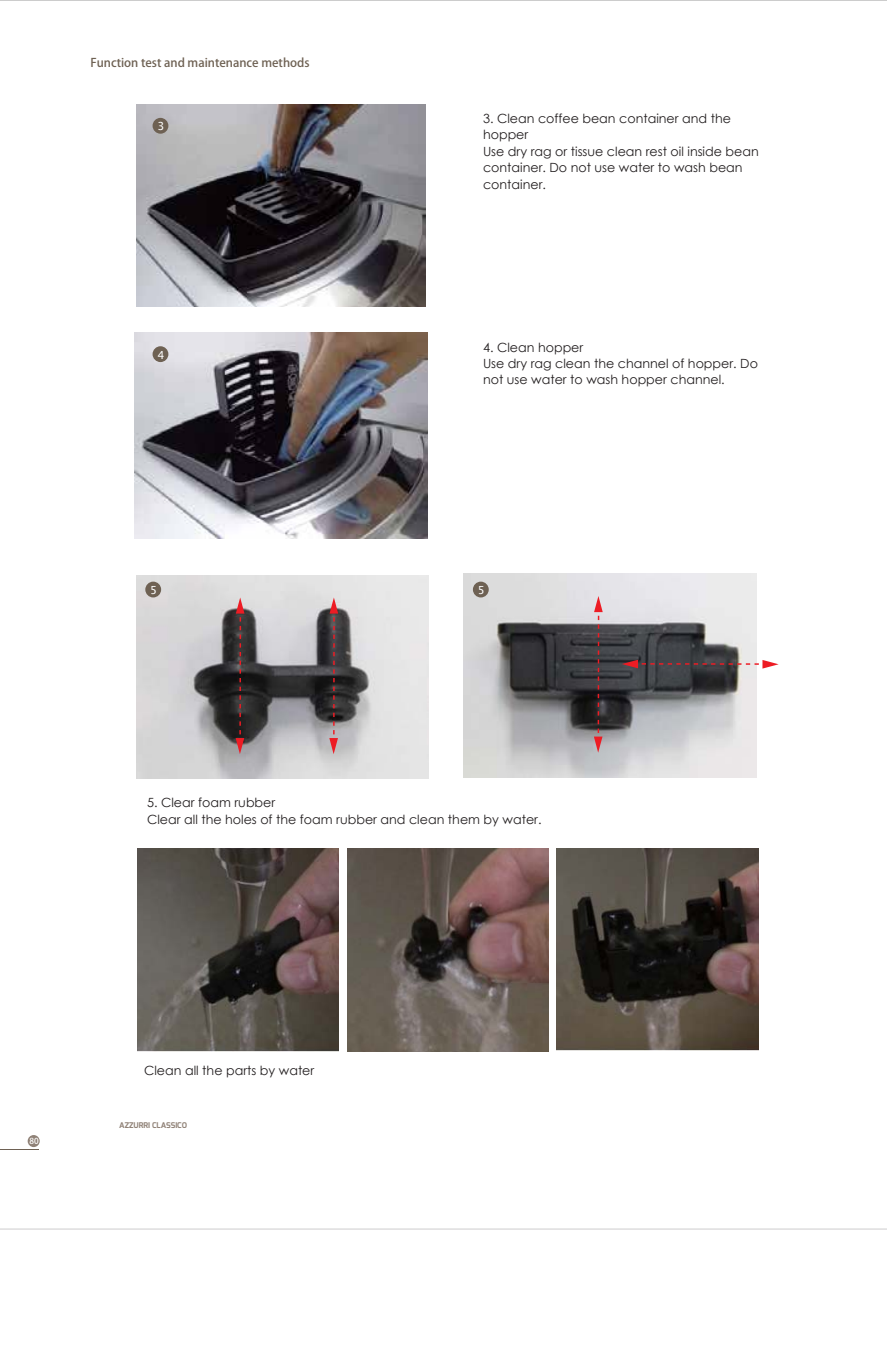
<style>
.page{position:relative;width:887px;height:1353px;background:#fff}
.page>*{position:absolute;margin:0;border:0;box-sizing:border-box;transform-origin:0 0}
.t1{font:12.6px/16.4px "Century Gothic";color:#231f20}
.t2{font:11.9px "FZLTHJW GB1 0 GBK EUC H";color:#6e6153}
.t3{font:11.2px "Lucida Sans Unicode";color:#fff}
.t4{font:8.92px "FZLTHJW GB1 0 GBK EUC H";color:#6e6153}
.t5{font:8.22px "FZLTHJW GB1 0 GBK EUC H";color:#fff}
.t6{font:700 7.88px "Exo";color:#908277}
</style>
<div class="page">
<img style="left:135px;top:333px;width:292px;height:205px">
<img style="left:136px;top:104px;width:289px;height:203px">
<hr style="left:0;top:0;width:887px;height:1px;background:#231f20">
<hr style="left:0;top:1228px;width:887px;height:1px;background:#231f20">
<div style="left:152px;top:118px;width:16px;height:16px;background:#6e6153;border-radius:50%"></div>
<div style="left:152px;top:346px;width:16px;height:16px;background:#6e6153;border-radius:50%"></div>
<img style="left:136px;top:575px;width:293px;height:203px">
<div style="left:145px;top:581px;width:16px;height:16px;background:#6e6153;border-radius:50%"></div>
<img style="left:464px;top:574px;width:292px;height:203px">
<div style="left:473px;top:581px;width:16px;height:16px;background:#6e6153;border-radius:50%"></div>
<svg style="left:236px;top:597px;width:8px;height:157px"></svg>
<svg style="left:329px;top:597px;width:9px;height:157px"></svg>
<svg style="left:594px;top:596px;width:8px;height:156px"></svg>
<svg style="left:622px;top:660px;width:156px;height:8px"></svg>
<img style="left:138px;top:848px;width:201px;height:203px">
<img style="left:347px;top:848px;width:201px;height:203px">
<img style="left:557px;top:848px;width:201px;height:202px">
<div style="left:28px;top:1135px;width:12px;height:12px;background:#908277;border-radius:50%"></div>
<hr style="left:0;top:1149px;width:39px;height:1px;background:#6e6153">
<p class="t2" style="left:90px;top:56px;width:221px">Function test and maintenance methods</p>
<p class="t3" style="left:157px;top:117px;width:9px">3</p>
<p class="t3" style="left:157px;top:346px;width:9px">4</p>
<p class="t1" style="left:483px;top:110px;width:277px">3. Clean coffee bean container and the hopper<br>Use dry rag or tissue clean rest oil inside bean container. Do not use water to wash bean container.</p>
<p class="t1" style="left:483px;top:338px;width:276px">4. Clean hopper<br>Use dry rag clean the channel of hopper. Do not use water to wash hopper channel.</p>
<p class="t3" style="left:150px;top:581px;width:9px">5</p>
<p class="t3" style="left:478px;top:581px;width:9px">5</p>
<p class="t1" style="left:147px;top:794px;width:396px">5. Clear foam rubber<br>Clear all the holes of the foam rubber and clean them by water.</p>
<p class="t5" style="left:30px;top:1136px;width:11px">80</p>
<p class="t1" style="left:144px;top:1062px;width:172px">Clean all the parts by water</p>
<p class="t4" style="left:119px;top:1119px;width:39px">KLM1601</p>
<p class="t6" style="left:119px;top:1120px;width:69px">AZZURRI CLASSICO</p>
</div>
